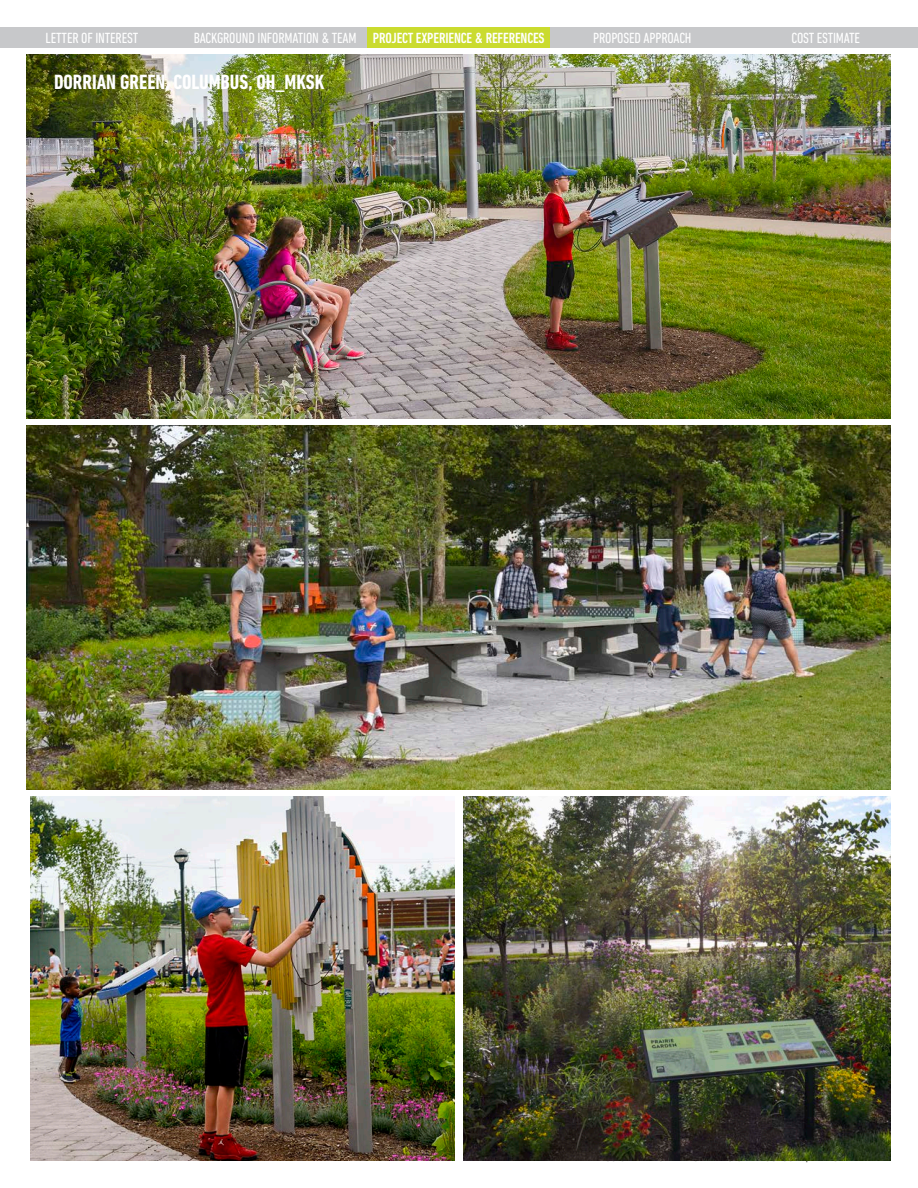
<style>
.page{position:relative;width:918px;height:1188px;background:#fff}
.page>*{position:absolute;margin:0;border:0;box-sizing:border-box;transform-origin:0 0}
.t1{font:700 condensed 21px "DIN Next LT Pro";color:#fff}
.t2{font:500 condensed 15px "DIN Next LT Pro";letter-spacing:-.01em;color:#fff}
.t3{font:condensed 15px "DIN Next LT Pro";letter-spacing:-.01em;color:#fff}
.s1{font-weight:400}
</style>
<div class="page">
<div style="left:0;top:27px;width:184px;height:20px;background:#c7c8ca"></div>
<div style="left:183px;top:27px;width:184px;height:20px;background:#c7c8ca"></div>
<div style="left:367px;top:27px;width:184px;height:20px;background:#cadb2f"></div>
<div style="left:550px;top:27px;width:184px;height:20px;background:#c7c8ca"></div>
<div style="left:734px;top:27px;width:184px;height:20px;background:#c7c8ca"></div>
<img style="left:27px;top:54px;width:864px;height:364px">
<img style="left:27px;top:425px;width:864px;height:365px">
<img style="left:463px;top:797px;width:428px;height:364px">
<img style="left:30px;top:797px;width:425px;height:364px">
<p class="t3" style="left:46px;top:29px;width:94px">LETTER OF INTEREST</p>
<p class="t2" style="left:194px;top:29px;width:352px"><span class="s1">BACKGROUND INFORMATION &amp; TEAM</span> PROJECT EXPERIENCE &amp; REFERENCES</p>
<p class="t3" style="left:593px;top:29px;width:100px">PROPOSED APPROACH</p>
<p class="t3" style="left:792px;top:29px;width:70px">COST ESTIMATE</p>
<p class="t1" style="left:54px;top:70px;width:272px">DORRIAN GREEN, COLUMBUS, OH_MKSK</p>
</div>
